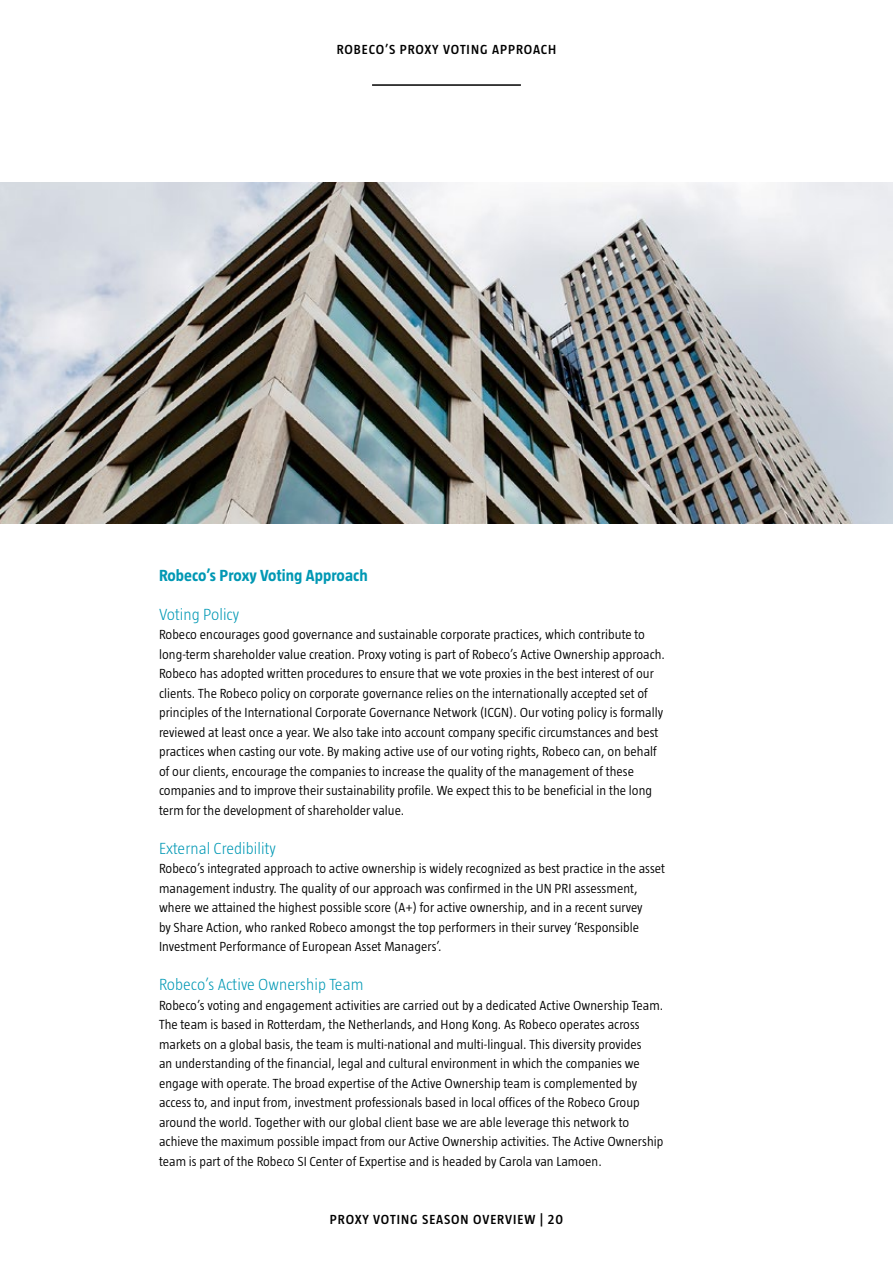
<style>
.page{position:relative;width:893px;height:1263px;background:#fff}
.page>*{position:absolute;margin:0;border:0;box-sizing:border-box;transform-origin:0 0}
.t1{font:300 16.5px "Taz";letter-spacing:.005em;color:#0098b4}
.t2{font:700 16.5px "Taz";letter-spacing:.005em;color:#0098b4}
.t3{font:300 13.5px/19.5px "Taz";letter-spacing:.005em;color:#000}
.t4{font:600 13.5px "Taz";letter-spacing:.065em;color:#000}
</style>
<div class="page">
<hr style="left:372px;top:84px;width:149px;height:2px;background:#000">
<img style="left:0;top:183px;width:893px;height:340px">
<p class="t4" style="left:337px;top:42px;width:221px">ROBECO’S PROXY VOTING APPROACH</p>
<p class="t2" style="left:159px;top:566px;width:210px">Robeco’s Proxy Voting Approach</p>
<p class="t1" style="left:159px;top:605px;width:82px">Voting Policy</p>
<p class="t3" style="left:159px;top:625px;width:508px">Robeco encourages good governance and sustainable corporate practices, which contribute to long-term shareholder value creation. Proxy voting is part of Robeco’s Active Ownership approach.<br>Robeco has adopted written procedures to ensure that we vote proxies in the best interest of our clients. The Robeco policy on corporate governance relies on the internationally accepted set of principles of the International Corporate Governance Network (ICGN). Our voting policy is formally reviewed at least once a year. We also take into account company specific circumstances and best practices when casting our vote. By making active use of our voting rights, Robeco can, on behalf of our clients, encourage the companies to increase the quality of the management of these companies and to improve their sustainability profile. We expect this to be beneficial in the long term for the development of shareholder value.</p>
<p class="t1" style="left:159px;top:839px;width:118px">External Credibility</p>
<p class="t3" style="left:159px;top:859px;width:508px">Robeco’s integrated approach to active ownership is widely recognized as best practice in the asset management industry. The quality of our approach was confirmed in the UN PRI assessment, where we attained the highest possible score (A+) for active ownership, and in a recent survey<br>by Share Action, who ranked Robeco amongst the top performers in their survey ‘Responsible Investment Performance of European Asset Managers’.</p>
<p class="t1" style="left:159px;top:975px;width:206px">Robeco’s Active Ownership Team</p>
<p class="t3" style="left:159px;top:995px;width:506px">Robeco’s voting and engagement activities are carried out by a dedicated Active Ownership Team.<br>The team is based in Rotterdam, the Netherlands, and Hong Kong. As Robeco operates across markets on a global basis, the team is multi-national and multi-lingual. This diversity provides<br>an understanding of the financial, legal and cultural environment in which the companies we engage with operate. The broad expertise of the Active Ownership team is complemented by access to, and input from, investment professionals based in local offices of the Robeco Group around the world. Together with our global client base we are able leverage this network to achieve the maximum possible impact from our Active Ownership activities. The Active Ownership team is part of the Robeco SI Center of Expertise and is headed by Carola van Lamoen.</p>
<p class="t4" style="left:330px;top:1212px;width:235px">PROXY VOTING SEASON OVERVIEW | 20</p>
</div>
